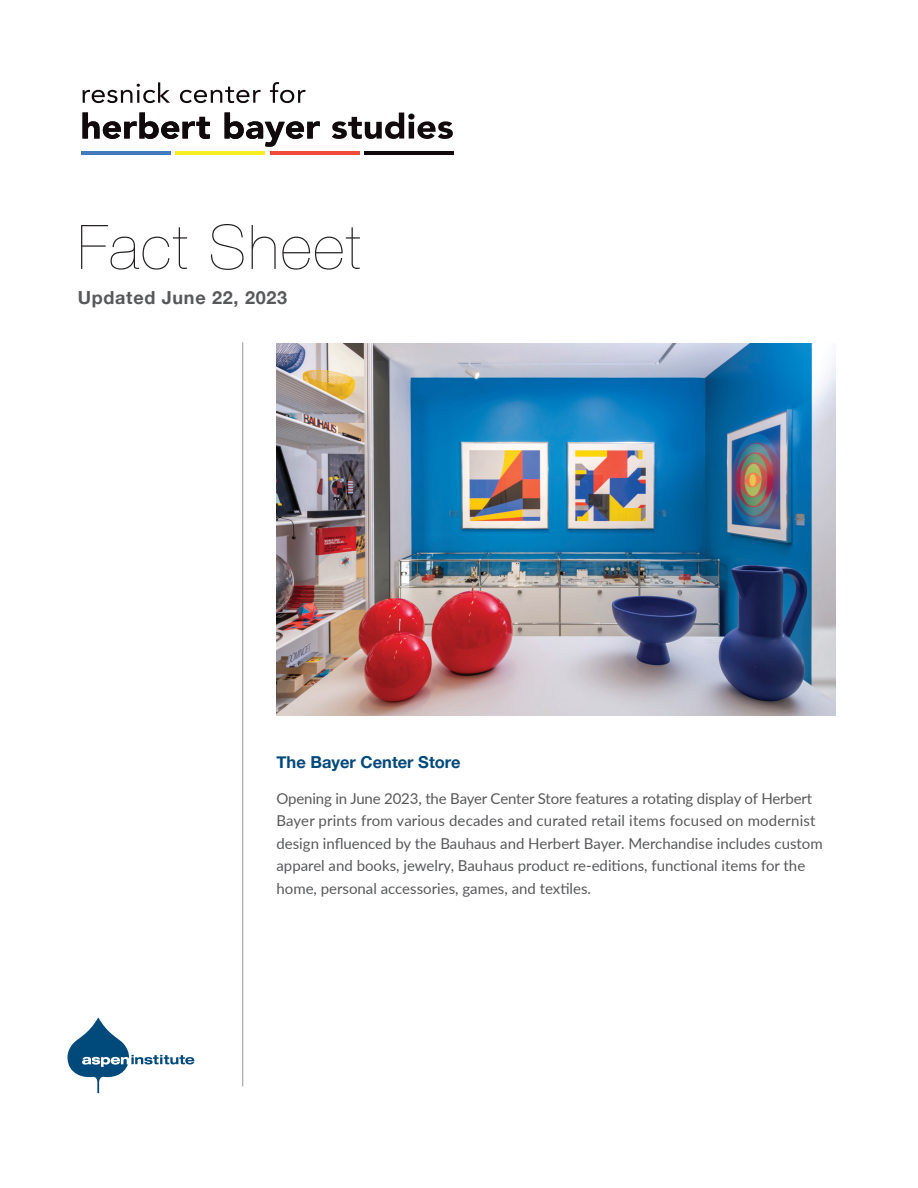
<style>
.page{position:relative;width:918px;height:1188px;background:#fff}
.page>*{position:absolute;margin:0;border:0;box-sizing:border-box;transform-origin:0 0}
.t1{font:200 61.5px "Helvetica Neue";letter-spacing:.03em;color:#231f20}
.t2{font:700 18px "Helvetica Neue";letter-spacing:.04em;color:#57585a}
.t3{font:700 16.5px "Helvetica Neue";color:#00497b}
.t4{font:15px/22.5px "Lato";color:#57585a}
</style>
<div class="page">
<hr style="left:81px;top:151px;width:89px;height:3px;background:#4379bd">
<hr style="left:176px;top:151px;width:89px;height:3px;background:#f7ee21">
<hr style="left:270px;top:151px;width:89px;height:3px;background:#ef483c">
<hr style="left:365px;top:151px;width:89px;height:3px;background:#110a0c">
<svg style="left:82px;top:112px;width:128px;height:27px"></svg>
<svg style="left:225px;top:112px;width:95px;height:35px"></svg>
<svg style="left:332px;top:113px;width:121px;height:26px"></svg>
<svg style="left:83px;top:82px;width:87px;height:21px"></svg>
<svg style="left:180px;top:87px;width:81px;height:16px"></svg>
<svg style="left:270px;top:82px;width:35px;height:21px"></svg>
<hr style="left:242px;top:342px;width:1px;height:744px;background:#939598">
<svg style="left:67px;top:1017px;width:127px;height:76px"></svg>
<img style="left:276px;top:343px;width:559px;height:373px">
<h1 class="t1" style="left:78px;top:199px;width:285px">Fact Sheet</h1>
<p class="t2" style="left:78px;top:283px;width:211px">Updated June 22, 2023</p>
<p class="t3" style="left:276px;top:749px;width:186px">The Bayer Center Store</p>
<p class="t4" style="left:276px;top:786px;width:548px">Opening in June 2023, the Bayer Center Store features a rotating display of Herbert Bayer prints from various decades and curated retail items focused on modernist design influenced by the Bauhaus and Herbert Bayer. Merchandise includes custom apparel and books, jewelry, Bauhaus product re-editions, functional items for the home, personal accessories, games, and textiles.</p>
</div>
